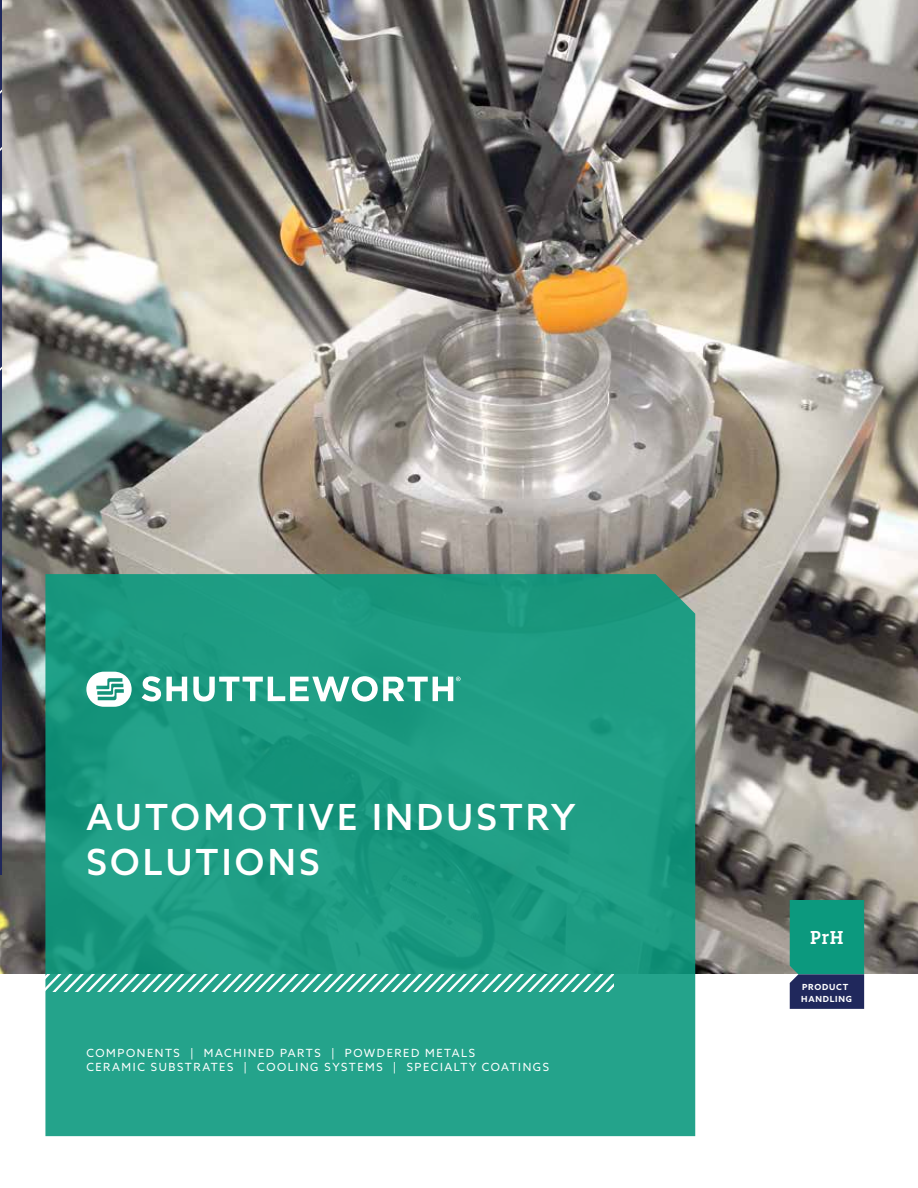
<style>
.page{position:relative;width:918px;height:1188px;background:#fff}
.page>*{position:absolute;margin:0;border:0;box-sizing:border-box;transform-origin:0 0}
.t1{font:500 36px/45px "Azo Sans";letter-spacing:.09em;color:#fff}
.t2{font:500 19.2px "Vista Slab OTCE";color:#fff}
.t3{font:11.25px/13.5px "Azo Sans";letter-spacing:.14em;color:#fff}
.t4{font:700 8.4px/12px "Azo Sans";letter-spacing:.09em;color:#fff}
</style>
<div class="page">
<img style="left:0;top:0;width:918px;height:974px">
<hr style="left:0;top:0;width:1px;height:875px;background:#20285c">
<svg style="left:45px;top:574px;width:650px;height:562px;background:#1e9c84"></svg>
<svg style="left:45px;top:974px;width:568px;height:17px"></svg>
<svg style="left:0;top:0;width:2px;height:445px"></svg>
<svg style="left:142px;top:676px;width:45px;height:25px"></svg>
<svg style="left:193px;top:676px;width:268px;height:26px"></svg>
<svg style="left:86px;top:672px;width:46px;height:35px"></svg>
<svg style="left:790px;top:900px;width:74px;height:109px;background:#147674"></svg>
<h1 class="t1" style="left:86px;top:794px;width:491px">AUTOMOTIVE INDUSTRY<br>SOLUTIONS</h1>
<p class="t3" style="left:86px;top:1046px;width:464px">COMPONENTS | MACHINED PARTS | POWDERED METALS<br>CERAMIC SUBSTRATES | COOLING SYSTEMS | SPECIALTY COATINGS</p>
<h2 class="t2" style="left:810px;top:926px;width:36px">PrH</h2>
<p class="t4" style="left:801px;top:980px;width:52px">PRODUCT<br>HANDLING</p>
</div>
